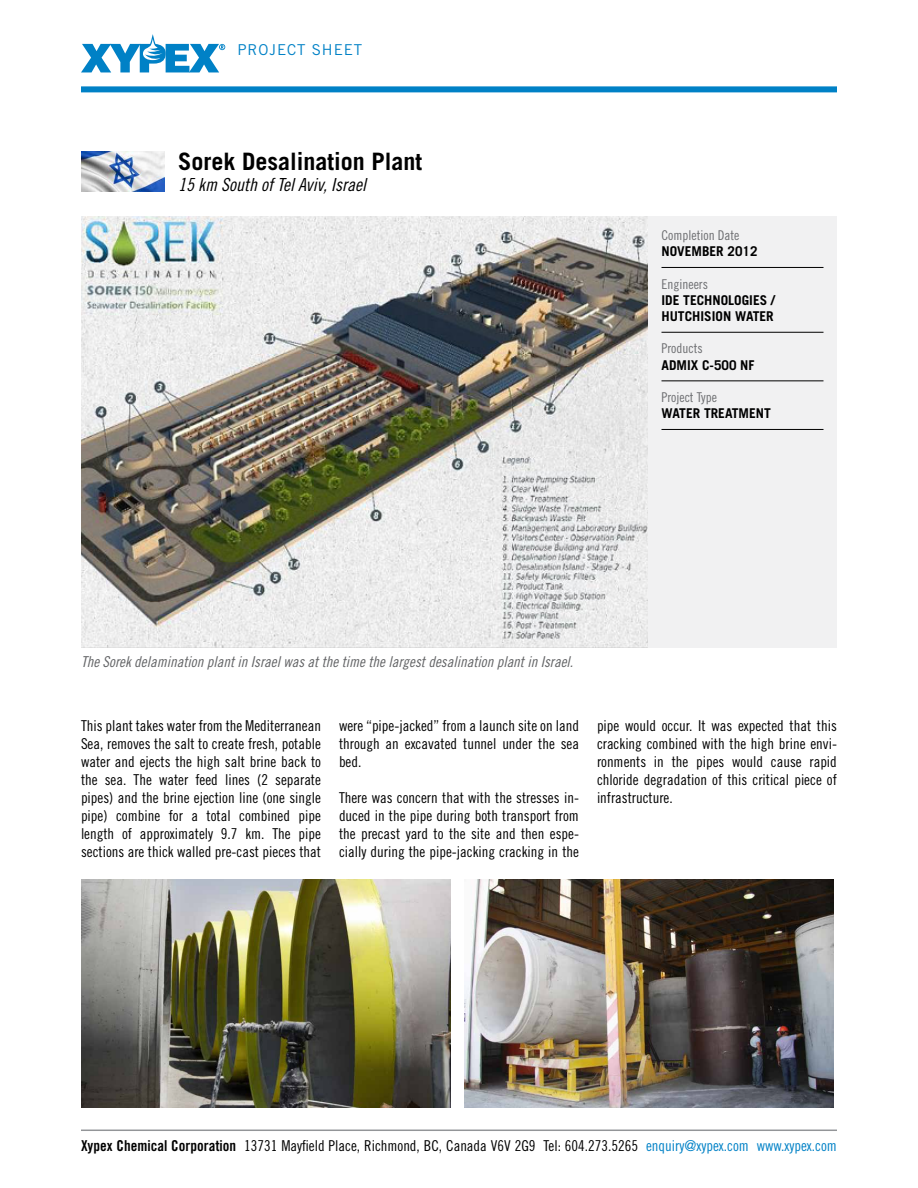
<style>
.page{position:relative;width:918px;height:1188px;background:#fff}
.page>*{position:absolute;margin:0;border:0;box-sizing:border-box;transform-origin:0 0}
.t1{font:700 24px "Trade Gothic";color:#000}
.t2{font:18px "Trade Gothic Cond Eighteen Obl";color:#000}
.t3{font:15px/18px "Trade Gothic Cond Eighteen";color:#000;text-align:justify}
.t4{font:15px "Trade Gothic Cond Eighteen Obl";color:#636466}
.t5{font:15px "Trade Gothic";letter-spacing:.06em;color:#0081c6}
.t6{font:700 13.5px/16.2px "Trade Gothic";color:#000}
.t7{font:13.5px "Trade Gothic Cond Eighteen";color:#6d6e71}
.s1{font-family:"Trade Gothic Bold Cond Twenty"}
.s2{color:#0081c6}
</style>
<div class="page">
<svg style="left:81px;top:34px;width:144px;height:38px"></svg>
<div style="left:81px;top:86px;width:756px;height:6px;background:#0081c6"></div>
<img style="left:81px;top:151px;width:83px;height:40px">
<img style="left:81px;top:216px;width:567px;height:432px">
<div style="left:648px;top:216px;width:189px;height:432px;background:#f1f1f2"></div>
<hr style="left:662px;top:267px;width:162px;height:1px;background:#000">
<hr style="left:662px;top:332px;width:162px;height:1px;background:#000">
<hr style="left:662px;top:380px;width:162px;height:1px;background:#000">
<hr style="left:662px;top:429px;width:162px;height:1px;background:#000">
<img style="left:81px;top:879px;width:370px;height:229px">
<img style="left:464px;top:879px;width:370px;height:229px">
<hr style="left:81px;top:1130px;width:756px;height:1px;background:#939598">
<p class="t5" style="left:238px;top:40px;width:126px">PROJECT SHEET</p>
<h1 class="t1" style="left:178px;top:146px;width:246px">Sorek Desalination Plant</h1>
<p class="t2" style="left:178px;top:174px;width:189px">15 km South of Tel Aviv, Israel</p>
<p class="t7" style="left:662px;top:227px;width:79px">Completion Date</p>
<p class="t6" style="left:662px;top:243px;width:98px">NOVEMBER 2012</p>
<p class="t7" style="left:662px;top:276px;width:48px">Engineers</p>
<p class="t6" style="left:662px;top:292px;width:115px">IDE TECHNOLOGIES /<br>HUTCHISION WATER</p>
<p class="t7" style="left:662px;top:341px;width:43px">Products</p>
<p class="t6" style="left:662px;top:357px;width:95px">ADMIX C-500 NF</p>
<p class="t7" style="left:662px;top:389px;width:57px">Project Type</p>
<p class="t6" style="left:662px;top:405px;width:111px">WATER TREATMENT</p>
<p class="t4" style="left:81px;top:653px;width:494px">The Sorek delamination plant in Israel was at the time the largest desalination plant in Israel.</p>
<p class="t3" style="left:81px;top:717px;width:242px">This plant takes water from the Mediterranean Sea, removes the salt to create fresh, potable water and ejects the high salt brine back to the sea. The water feed lines (2 separate pipes) and the brine ejection line (one single pipe) combine for a total combined pipe length of approximately 9.7 km. The pipe sections are thick walled pre-cast pieces that</p>
<p class="t3" style="left:339px;top:717px;width:242px">were “pipe-jacked” from a launch site on land through an excavated tunnel under the sea bed.</p>
<p class="t3" style="left:339px;top:789px;width:242px">There was concern that with the stresses in&shy;duced in the pipe during both transport from the precast yard to the site and then espe&shy;cially during the pipe-jacking cracking in the</p>
<p class="t3" style="left:597px;top:717px;width:242px">pipe would occur. It was expected that this cracking combined with the high brine envi&shy;ronments in the pipes would cause rapid chloride degradation of this critical piece of infrastructure.</p>
<p class="t3" style="left:81px;top:1137px;width:757px"><span class="s1">Xypex Chemical Corporation</span> 13731 Mayfield Place, Richmond, BC, Canada V6V 2G9 Tel: 604.273.5265 <span class="s2">enquiry@xypex.com www.xypex.com</span></p>
</div>
